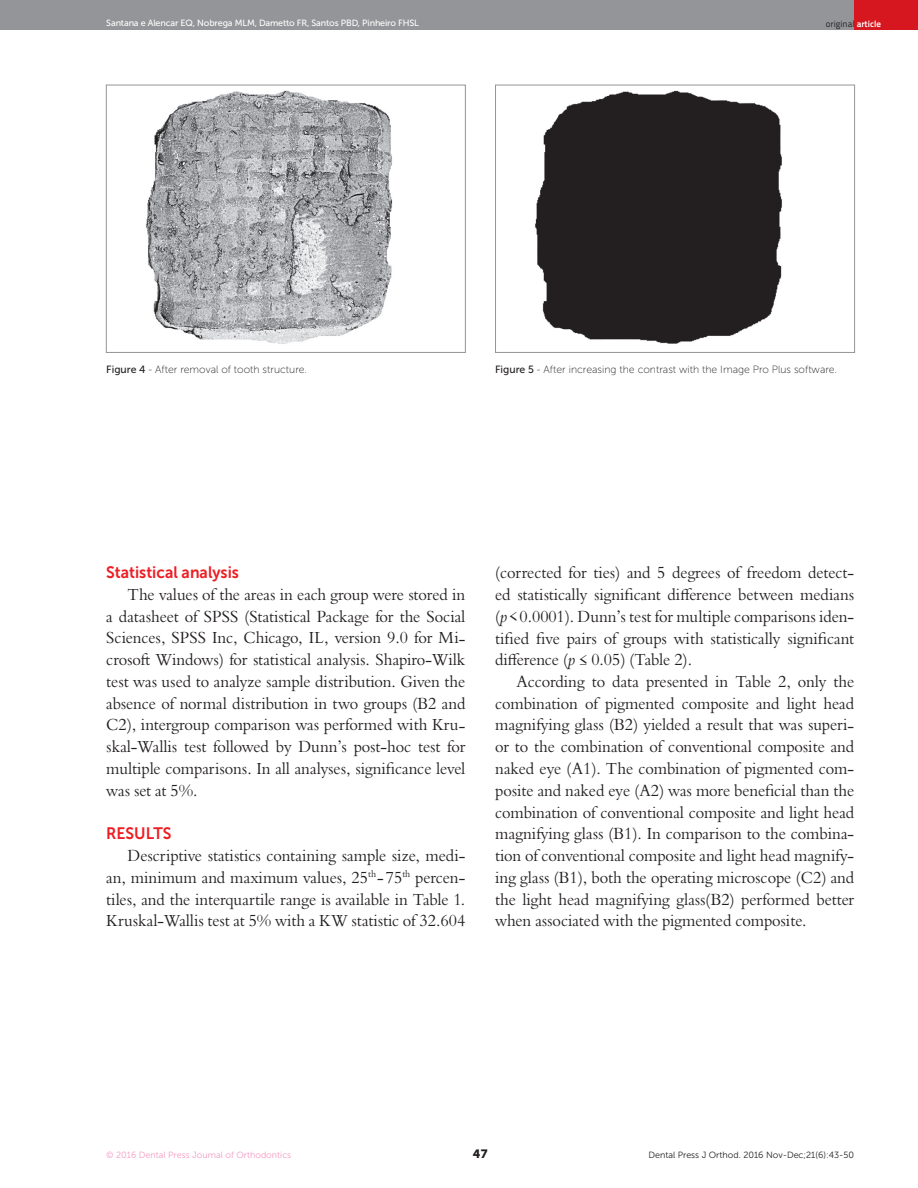
<style>
.page{position:relative;width:918px;height:1188px;background:#fff}
.page>*{position:absolute;margin:0;border:0;box-sizing:border-box;transform-origin:0 0}
.t1{font:16.5px/21.8px "Bergamo Std";color:#231f20;text-align:justify;scale:.95 1}
.t2{font:16.5px "Museo Sans 700";color:#ee1d23;scale:.95 1}
.t3{font:12px "Museo Sans 900";color:#231f20}
.t4{font:10.5px "Museo Sans 100";color:#231f20}
.t5{font:9px "Museo Sans 500";letter-spacing:-.015em;color:#fff}
.t6{font:9px "Museo Sans 300";color:#231f20}
.t7{font:9px "Museo Sans 300";color:#f499c2}
.t8{font:9px "Titillium Text 22 L";color:#231f20}
.s1{font-weight:700;color:#fff}
.s2{font-family:"Museo Sans 500"}
.s3{font-style:italic}
</style>
<div class="page">
<div style="left:0;top:0;width:918px;height:30px;background:#939598"></div>
<div style="left:854px;top:0;width:64px;height:30px;background:#d7171f"></div>
<img style="left:146px;top:90px;width:247px;height:254px">
<div style="left:106px;top:85px;width:360px;height:268px;border:1px solid #939598"></div>
<img style="left:535px;top:90px;width:247px;height:254px">
<div style="left:495px;top:85px;width:360px;height:268px;border:1px solid #939598"></div>
<p class="t5" style="left:106px;top:18px;width:314px">Santana e Alencar EQ, Nobrega MLM, Dametto FR, Santos PBD, Pinheiro FHSL</p>
<p class="t8" style="left:826px;top:17px;width:57px">original <span class="s1">article</span></p>
<p class="t4" style="left:106px;top:364px;width:202px"><span class="s2">Figure 4</span> - After removal of tooth structure.</p>
<p class="t4" style="left:495px;top:364px;width:343px"><span class="s2">Figure 5</span> - After increasing the contrast with the Image Pro Plus software.</p>
<p class="t2" style="left:106px;top:563px;width:141px">Statistical analysis</p>
<p class="t1" style="left:106px;top:584px;width:380px;text-indent:21px">The values of the areas in each group were stored in a datasheet of SPSS (Statistical Package for the Social Sciences, SPSS Inc, Chicago, IL, version 9.0 for Mi&shy;crosoft Windows) for statistical analysis. Shapiro-Wilk test was used to analyze sample distribution. Given the absence of normal distribution in two groups (B2 and C2), intergroup comparison was performed with Kru&shy;skal-Wallis test followed by Dunn’s post-hoc test for multiple comparisons. In all analyses, significance level was set at 5%.</p>
<p class="t2" style="left:106px;top:824px;width:70px">RESULTS</p>
<p class="t1" style="left:106px;top:845px;width:379px;text-indent:21px">Descriptive statistics containing sample size, medi&shy;an, minimum and maximum values, 25<sup>th</sup>-75<sup>th</sup> percen&shy;tiles, and the interquartile range is available in Table 1.<br>Kruskal-Wallis test at 5% with a KW statistic of 32.604</p>
<p class="t1" style="left:495px;top:562px;width:380px">(corrected for ties) and 5 degrees of freedom detect&shy;ed statistically significant difference between medians (<span class="s3">p</span>&lt;0.0001). Dunn’s test for multiple comparisons iden&shy;tified five pairs of groups with statistically significant difference (<span class="s3">p</span> ≤ 0.05) (Table 2).</p>
<p class="t1" style="left:495px;top:671px;width:380px;text-indent:21px">According to data presented in Table 2, only the combination of pigmented composite and light head magnifying glass (B2) yielded a result that was superi&shy;or to the combination of conventional composite and naked eye (A1). The combination of pigmented com&shy;posite and naked eye (A2) was more beneficial than the combination of conventional composite and light head magnifying glass (B1). In comparison to the combina&shy;tion of conventional composite and light head magnify&shy;ing glass (B1), both the operating microscope (C2) and the light head magnifying glass(B2) performed better when associated with the pigmented composite.</p>
<p class="t7" style="left:106px;top:1150px;width:186px">© 2016 Dental Press Journal of Orthodontics</p>
<p class="t3" style="left:473px;top:1147px;width:16px">47</p>
<p class="t6" style="left:648px;top:1150px;width:207px">Dental Press J Orthod. 2016 Nov-Dec;21(6):43-50</p>
</div>
